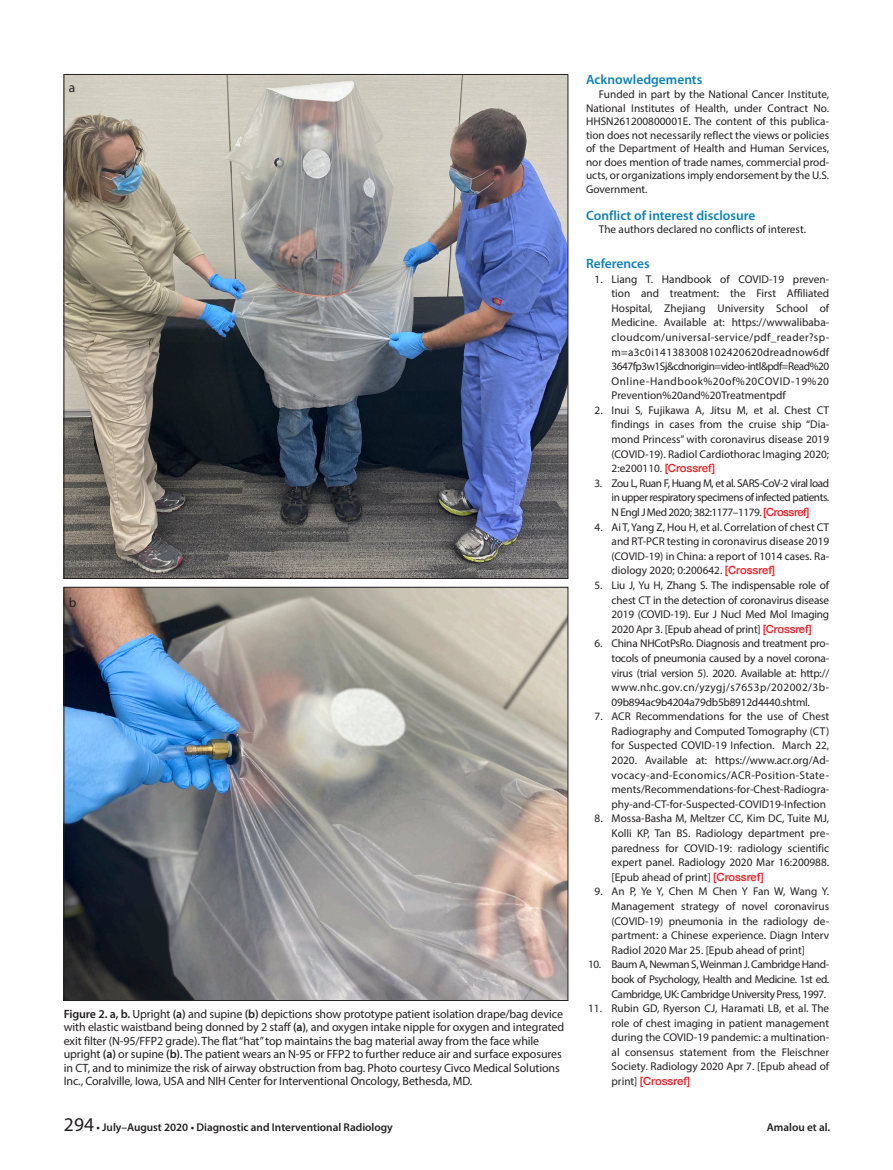
<style>
.page{position:relative;width:893px;height:1170px;background:#fff}
.page>*{position:absolute;margin:0;border:0;box-sizing:border-box;transform-origin:0 0}
.Body{font:600 13.5px "Myriad Pro";color:#1181b4}
.t1{font:13.5px "Myriad Pro";color:#231f20}
.t2{font:12px/13.5px "Myriad Pro";letter-spacing:-.01em;color:#231f20}
.t3{font:11.25px/14.5px "Myriad Pro";color:#231f20;text-align:justify}
.t4{font:600 11.25px "Myriad Pro";color:#231f20}
.s1{font-weight:600}
.s2{font-family:"Helvetica Neue";font-weight:500;color:#ee1d23}
.s3{font-weight:400;font-size:19.5px}
</style>
<div class="page">
<img style="left:66px;top:76px;width:500px;height:500px">
<img style="left:66px;top:589px;width:500px;height:409px">
<p class="t1" style="left:69px;top:79px;width:8px">a</p>
<p class="t1" style="left:69px;top:594px;width:9px">b</p>
<p class="t2" style="left:64px;top:1006px;width:502px"><span class="s1">Figure 2. a, b.</span> Upright <span class="s1">(a)</span> and supine <span class="s1">(b)</span> depictions show prototype patient isolation drape/bag device with elastic waistband being donned by 2 staff <span class="s1">(a)</span>, and oxygen intake nipple for oxygen and integrated exit filter (N-95/FFP2 grade). The flat “hat” top maintains the bag material away from the face while upright <span class="s1">(a)</span> or supine <span class="s1">(b)</span>. The patient wears an N-95 or FFP2 to further reduce air and surface exposures in CT, and to minimize the risk of airway obstruction from bag. Photo courtesy Civco Medical Solutions Inc., Coralville, Iowa, USA and NIH Center for Interventional Oncology, Bethesda, MD.</p>
<p class="Body" style="left:586px;top:71px;width:118px">Acknowledgements</p>
<p class="t3" style="left:586px;top:87px;width:245px;line-height:13.5px;text-indent:13px">Funded in part by the National Cancer Institute, National Institutes of Health, under Contract No.<br>HHSN261200800001E. The content of this publica&shy;tion does not necessarily reflect the views or policies of the Department of Health and Human Services, nor does mention of trade names, commercial prod&shy;ucts, or organizations imply endorsement by the U.S.<br>Government.</p>
<p class="Body" style="left:586px;top:207px;width:171px">Conflict of interest disclosure</p>
<p class="t3" style="left:599px;top:222px;width:209px">The authors declared no conflicts of interest.</p>
<p class="Body" style="left:586px;top:255px;width:65px">References</p>
<p class="t3" style="left:612px;top:271px;width:219px;text-indent:-17px">1. Liang T. Handbook of COVID-19 preven&shy;tion and treatment: the First Affiliated Hospital, Zhejiang University School of Medicine. Available at: https://wwwalibaba&shy;cloudcom/universal-service/pdf_reader?sp&shy;m=a3c0i141383008102420620dreadnow6df 3647fp3w1Sj&amp;cdnorigin=video-intl&amp;pdf=Read%20<br>Online-Handbook%20of%20COVID-19%20<br>Prevention%20and%20Treatmentpdf</p>
<p class="t3" style="left:612px;top:402px;width:219px;text-indent:-17px">2. Inui S, Fujikawa A, Jitsu M, et al. Chest CT findings in cases from the cruise ship “Dia&shy;mond Princess” with coronavirus disease 2019 (COVID-19). Radiol Cardiothorac Imaging 2020; 2:e200110. <span class="s2">[Crossref]</span></p>
<p class="t3" style="left:612px;top:475px;width:219px;text-indent:-17px">3. Zou L, Ruan F, Huang M, et al. SARS-CoV-2 viral load in upper respiratory specimens of infected patients.<br>N Engl J Med 2020; 382:1177–1179. <span class="s2">[Crossref]</span></p>
<p class="t3" style="left:612px;top:519px;width:219px;text-indent:-17px">4. Ai T, Yang Z, Hou H, et al. Correlation of chest CT and RT-PCR testing in coronavirus disease 2019 (COVID-19) in China: a report of 1014 cases. Ra&shy;diology 2020; 0:200642. <span class="s2">[Crossref]</span></p>
<p class="t3" style="left:612px;top:577px;width:219px;text-indent:-17px">5. Liu J, Yu H, Zhang S. The indispensable role of chest CT in the detection of coronavirus disease 2019 (COVID-19). Eur J Nucl Med Mol Imaging 2020 Apr 3. [Epub ahead of print] <span class="s2">[Crossref]</span></p>
<p class="t3" style="left:612px;top:636px;width:219px;text-indent:-17px">6. China NHCotPsRo. Diagnosis and treatment pro&shy;tocols of pneumonia caused by a novel corona&shy;virus (trial version 5). 2020. Available at: http:// www.nhc.gov.cn/yzygj/s7653p/202002/3b-09b894ac9b4204a79db5b8912d4440.shtml.</p>
<p class="t3" style="left:612px;top:709px;width:219px;text-indent:-17px">7. ACR Recommendations for the use of Chest Radiography and Computed Tomography (CT) for Suspected COVID-19 Infection. March 22, 2020. Available at: https://www.acr.org/Ad&shy;vocacy-and-Economics/ACR-Position-State&shy;ments/Recommendations-for-Chest-Radiogra&shy;phy-and-CT-for-Suspected-COVID19-Infection</p>
<p class="t3" style="left:612px;top:811px;width:219px;text-indent:-17px">8. Mossa-Basha M, Meltzer CC, Kim DC, Tuite MJ, Kolli KP, Tan BS. Radiology department pre&shy;paredness for COVID-19: radiology scientific expert panel. Radiology 2020 Mar 16:200988. [Epub ahead of print] <span class="s2">[Crossref]</span></p>
<p class="t3" style="left:612px;top:884px;width:219px;text-indent:-17px">9. An P, Ye Y, Chen M Chen Y Fan W, Wang Y.<br>Management strategy of novel coronavirus (COVID-19) pneumonia in the radiology de&shy;partment: a Chinese experience. Diagn Interv Radiol 2020 Mar 25. [Epub ahead of print]</p>
<p class="t3" style="left:612px;top:957px;width:219px;text-indent:-23px">10. Baum A, Newman S, Weinman J. Cambridge Hand&shy;book of Psychology, Health and Medicine. 1st ed.<br>Cambridge, UK: Cambridge University Press, 1997.</p>
<p class="t3" style="left:612px;top:1000px;width:219px;text-indent:-23px">11. Rubin GD, Ryerson CJ, Haramati LB, et al. The role of chest imaging in patient management during the COVID-19 pandemic: a multination&shy;al consensus statement from the Fleischner Society. Radiology 2020 Apr 7. [Epub ahead of print] <span class="s2">[Crossref]</span></p>
<p class="t4" style="left:64px;top:1120px;width:330px"><span class="s3">294</span> • July–August 2020 • Diagnostic and Interventional Radiology</p>
<p class="t4" style="left:767px;top:1120px;width:65px">Amalou et al.</p>
</div>
